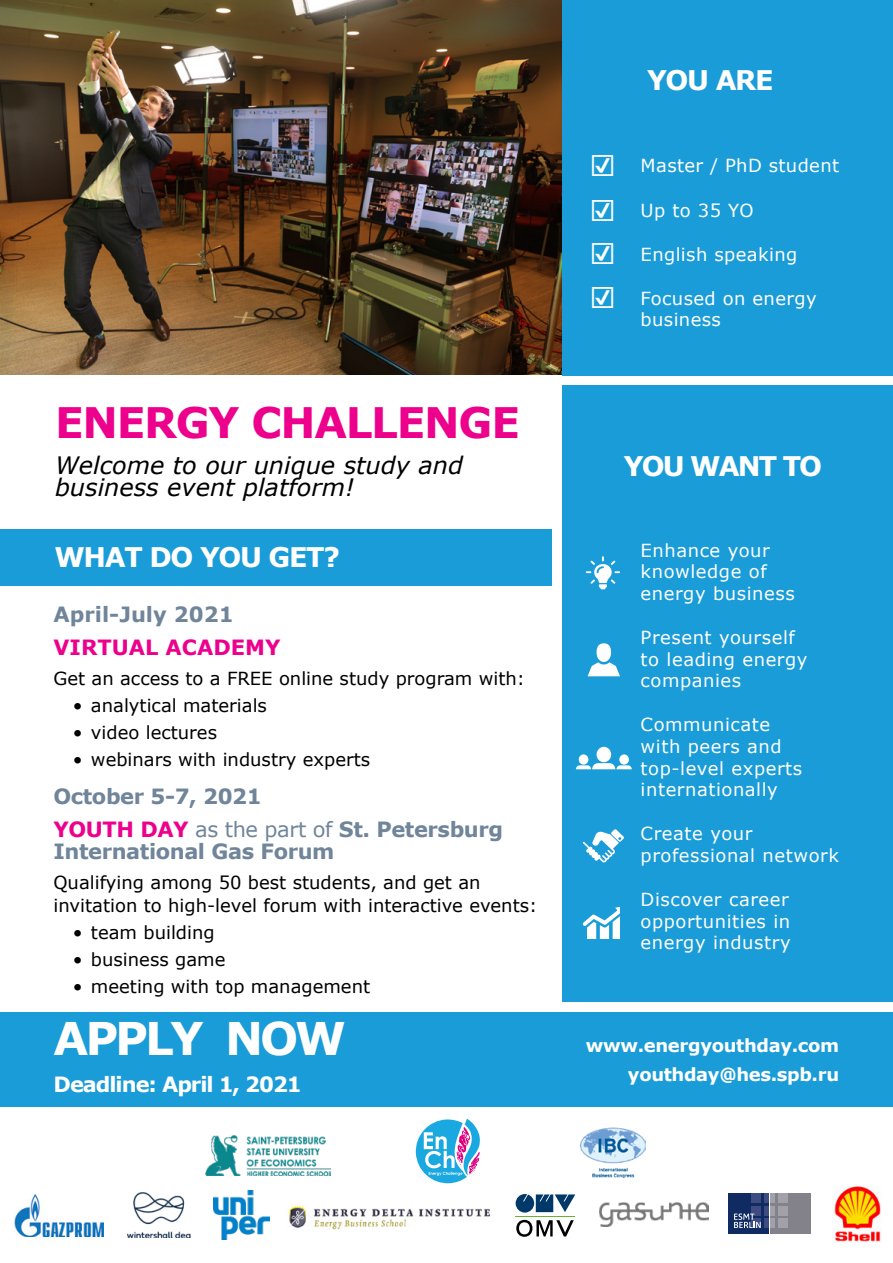
<style>
.page{position:relative;width:893px;height:1263px;background:#fff}
.page>*{position:absolute;margin:0;border:0;box-sizing:border-box;transform-origin:0 0}
.t1{font:700 45px "Verdana";letter-spacing:-.07em;color:#fff}
.t2{font:700 42px "Verdana";letter-spacing:-.03em;color:#ec008c}
.t3{font:30px/43.8px "Segoe UI Emoji";color:#fff;text-align:justify}
.t4{font:700 27px "Verdana";letter-spacing:-.05em;color:#fff}
.t5{font:700 27px "Verdana";letter-spacing:-.07em;color:#fff}
.t6{font:italic 24px/22.5px "Verdana";color:#000}
.t7{font:700 21px/33px "Verdana";letter-spacing:-.02em;color:#708599}
.t8{font:700 21px "Verdana";letter-spacing:-.05em;color:#fff}
.t9{font:700 21px "Verdana";color:#708599}
.t10{font:700 21px "Verdana";color:#ec008c}
.t11{font:18px/21.6px "Verdana";letter-spacing:.03em;color:#fff}
.t12{font:18px/22.5px "Verdana";color:#000}
.t13{font:700 18px/29.1px "Verdana";letter-spacing:-.02em;color:#fff;text-align:right}
.s1{color:#ec008c}
.s2{font-weight:400}
</style>
<div class="page">
<div style="left:0;top:529px;width:551px;height:57px;background:#1a9cd8"></div>
<img style="left:0;top:0;width:562px;height:375px">
<div style="left:562px;top:0;width:331px;height:375px;background:#1a9cd8"></div>
<div style="left:562px;top:385px;width:331px;height:617px;background:#1a9cd8"></div>
<div style="left:0;top:1012px;width:893px;height:95px;background:#1a9cd8"></div>
<svg style="left:586px;top:556px;width:34px;height:33px"></svg>
<svg style="left:588px;top:643px;width:32px;height:33px"></svg>
<div style="left:597px;top:747px;width:14px;height:15px;background:#fff;border-radius:50%"></div>
<div style="left:619px;top:754px;width:10px;height:11px;background:#fff;border-radius:50%"></div>
<div style="left:579px;top:754px;width:9px;height:11px;background:#fff;border-radius:50%"></div>
<svg style="left:576px;top:763px;width:56px;height:6px"></svg>
<svg style="left:583px;top:829px;width:41px;height:33px"></svg>
<svg style="left:583px;top:907px;width:36px;height:32px"></svg>
<img style="left:580px;top:1127px;width:65px;height:50px">
<img style="left:205px;top:1136px;width:126px;height:39px">
<img style="left:127px;top:1192px;width:63px;height:45px">
<img style="left:213px;top:1191px;width:57px;height:48px">
<img style="left:599px;top:1202px;width:109px;height:25px">
<svg style="left:516px;top:1194px;width:59px;height:18px"></svg>
<svg style="left:516px;top:1220px;width:58px;height:17px"></svg>
<hr style="left:516px;top:1216px;width:59px;height:1px;background:#65b32e">
<div style="left:728px;top:1193px;width:41px;height:41px;background:#102a62"></div>
<div style="left:751px;top:1193px;width:10px;height:10px;background:#3f4c82"></div>
<div style="left:764px;top:1193px;width:5px;height:10px;background:#3f4c82"></div>
<div style="left:751px;top:1206px;width:10px;height:9px;background:#3f4c82"></div>
<div style="left:764px;top:1206px;width:5px;height:9px;background:#3f4c82"></div>
<div style="left:764px;top:1218px;width:5px;height:10px;background:#3f4c82"></div>
<div style="left:770px;top:1193px;width:41px;height:41px;background:#83818a"></div>
<hr style="left:770px;top:1193px;width:4px;height:10px;background:#a2a0a9">
<div style="left:778px;top:1206px;width:10px;height:9px;background:#a2a0a9"></div>
<div style="left:778px;top:1193px;width:10px;height:10px;background:#a2a0a9"></div>
<div style="left:778px;top:1218px;width:10px;height:10px;background:#a2a0a9"></div>
<svg style="left:770px;top:1206px;width:4px;height:9px"></svg>
<hr style="left:770px;top:1218px;width:4px;height:10px;background:#a2a0a9">
<svg style="left:734px;top:1213px;width:27px;height:15px"></svg>
<img style="left:834px;top:1186px;width:47px;height:56px">
<img style="left:15px;top:1193px;width:89px;height:44px">
<img style="left:288px;top:1203px;width:203px;height:27px">
<svg style="left:415px;top:1119px;width:65px;height:65px"></svg>
<h2 class="t2" style="left:55px;top:393px;width:466px">ENERGY CHALLENGE</h2>
<h3 class="t6" style="left:55px;top:453px;width:409px">Welcome to our unique study and business event platform!</h3>
<h3 class="t4" style="left:55px;top:538px;width:287px">WHAT DO YOU GET?</h3>
<p class="t9" style="left:53px;top:600px;width:182px">April-July 2021</p>
<p class="t10" style="left:53px;top:633px;width:229px">VIRTUAL ACADEMY</p>
<p class="t12" style="left:53px;top:667px;width:473px">Get an access to a FREE online study program with:</p>
<p class="t12" style="left:73px;top:694px;width:196px">• analytical materials</p>
<p class="t12" style="left:73px;top:721px;width:146px">• video lectures</p>
<p class="t12" style="left:73px;top:748px;width:299px">• webinars with industry experts</p>
<p class="t7" style="left:53px;top:779px;width:451px">October 5-7, 2021<br><span class="s1">YOUTH DAY</span> <span class="s2">as the part of</span> St. Petersburg</p>
<p class="t7" style="left:53px;top:835px;width:283px">International Gas Forum</p>
<p class="t12" style="left:53px;top:871px;width:485px">Qualifying among 50 best students, and get an invitation to high-level forum with interactive events:</p>
<p class="t12" style="left:73px;top:921px;width:143px">• team building</p>
<p class="t12" style="left:73px;top:948px;width:154px">• business game</p>
<p class="t12" style="left:73px;top:975px;width:299px">• meeting with top management</p>
<h1 class="t1" style="left:54px;top:1007px;width:294px">APPLY NOW</h1>
<p class="t8" style="left:54px;top:1069px;width:250px">Deadline: April 1, 2021</p>
<h3 class="t3" style="left:590px;top:186px;width:27px">☑ ☑ ☑</h3>
<h3 class="t4" style="left:647px;top:62px;width:128px">YOU ARE</h3>
<p class="t11" style="left:641px;top:155px;width:200px">Master / PhD student</p>
<p class="t11" style="left:641px;top:199px;width:114px">Up to 35 YO</p>
<p class="t11" style="left:641px;top:243px;width:158px">English speaking</p>
<p class="t11" style="left:641px;top:287px;width:178px">Focused on energy business</p>
<h3 class="t5" style="left:624px;top:447px;width:200px">YOU WANT TO</h3>
<p class="t11" style="left:641px;top:539px;width:156px">Enhance your knowledge of energy business</p>
<p class="t11" style="left:641px;top:627px;width:168px">Present yourself to leading energy companies</p>
<p class="t11" style="left:641px;top:714px;width:163px">Communicate with peers and top-level experts internationally</p>
<p class="t11" style="left:641px;top:823px;width:200px">Create your professional network</p>
<p class="t11" style="left:641px;top:888px;width:152px;text-align:justify">Discover career opportunities in energy industry</p>
<p class="t13" style="left:586px;top:1030px;width:255px">www.energyouthday.com youthday@hes.spb.ru</p>
</div>
